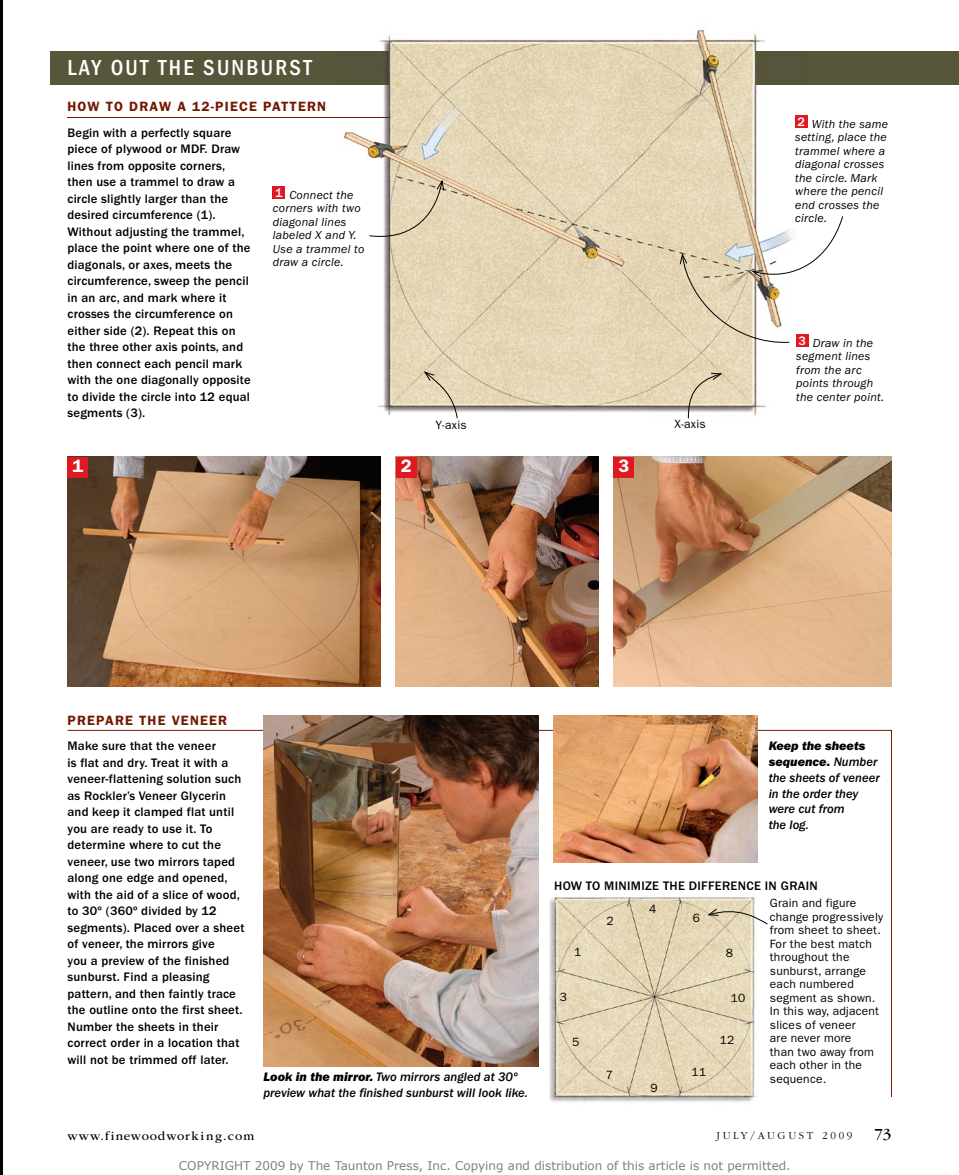
<style>
.page{position:relative;width:959px;height:1175px;background:#fff}
.page>*{position:absolute;margin:0;border:0;box-sizing:border-box;transform-origin:0 0}
.t1{font:500 condensed 22.5px "ITC Franklin Gothic Std";letter-spacing:.1em;color:#fff}
.t2{font:600 18px "ITC Franklin Gothic Std";color:#fff}
.t3{font:16.05px "ITC Garamond Std";color:#000}
.t4{font:600 13.5px "ITC Franklin Gothic Std";letter-spacing:.09em;color:#711901}
.t5{font:500 12.75px/16.5px "ITC Franklin Gothic Std";letter-spacing:.015em;color:#000}
.t6{font:12.75px/15.8px "ITC Franklin Gothic Std Med It";color:#000}
.t7{font:12.75px/15.8px "ITC Franklin Gothic Std Hvy It";color:#000}
.t8{font:12.75px "ITC Garamond Std";letter-spacing:.09em;color:#000}
.t9{font:500 12.75px "ITC Franklin Gothic Std";color:#fff}
.t10{font:italic 12px/13.5px "ITC Franklin Gothic Std";letter-spacing:.02em;color:#000}
.t11{font:12px/13.5px "ITC Franklin Gothic Std";letter-spacing:.02em;color:#000}
.t12{font:12px "Verdana";color:#808080}
.t13{font:300 11.1px "ITC Garamond Std";letter-spacing:.24em;color:#000}
.s1{font-family:"ITC Franklin Gothic Std Hvy It"}
.s2{font-family:"ITC Franklin Gothic Std Med It"}
</style>
<div class="page">
<hr style="left:0;top:0;width:2px;height:1174px;background:#000">
<div style="left:51px;top:51px;width:907px;height:33px;background:#58563a"></div>
<hr style="left:68px;top:117px;width:370px;height:1px;background:#711901">
<img style="left:338px;top:29px;width:468px;height:387px">
<img style="left:338px;top:51px;width:468px;height:33px">
<img style="left:338px;top:117px;width:100px;height:1px">
<svg style="left:67px;top:729px;width:825px;height:368px"></svg>
<img style="left:68px;top:456px;width:313px;height:230px">
<img style="left:396px;top:456px;width:202px;height:230px">
<img style="left:613px;top:456px;width:278px;height:230px">
<img style="left:553px;top:715px;width:204px;height:147px">
<img style="left:263px;top:715px;width:275px;height:351px">
<img style="left:542px;top:893px;width:215px;height:209px">
<div style="left:68px;top:456px;width:20px;height:21px;background:#df1921"></div>
<div style="left:396px;top:456px;width:20px;height:21px;background:#df1921"></div>
<div style="left:613px;top:456px;width:21px;height:21px;background:#df1921"></div>
<svg style="left:368px;top:179px;width:76px;height:61px"></svg>
<svg style="left:706px;top:906px;width:62px;height:19px"></svg>
<div style="left:273px;top:187px;width:12px;height:12px;background:#df1921"></div>
<div style="left:795px;top:116px;width:12px;height:12px;background:#df1921"></div>
<div style="left:796px;top:334px;width:12px;height:12px;background:#df1921"></div>
<svg style="left:687px;top:372px;width:36px;height:47px;background:#d5cbb7"></svg>
<svg style="left:423px;top:371px;width:35px;height:48px;background:#d6ccb7"></svg>
<svg style="left:679px;top:215px;width:164px;height:130px"></svg>
<h1 class="t1" style="left:68px;top:55px;width:246px">LAY OUT THE SUNBURST</h1>
<p class="t4" style="left:68px;top:98px;width:260px">HOW TO DRAW A 12-PIECE PATTERN</p>
<p class="t5" style="left:68px;top:124px;width:185px">Begin with a perfectly square piece of plywood or MDF. Draw lines from opposite corners, then use a trammel to draw a circle slightly larger than the desired circumference (1).<br>Without adjusting the trammel, place the point where one of the diagonals, or axes, meets the circumference, sweep the pencil in an arc, and mark where it crosses the circumference on either side (2). Repeat this on the three other axis points, and then connect each pencil mark with the one diagonally opposite to divide the circle into 12 equal segments (3).</p>
<p class="t9" style="left:275px;top:186px;width:9px">1</p>
<p class="t10" style="left:273px;top:188px;width:93px;text-indent:16px">Connect the corners with two diagonal lines labeled X and Y.<br>Use a trammel to draw a circle.</p>
<p class="t11" style="left:435px;top:418px;width:33px">Y-axis</p>
<p class="t11" style="left:674px;top:417px;width:33px">X-axis</p>
<h2 class="t2" style="left:73px;top:455px;width:12px">1</h2>
<h2 class="t2" style="left:401px;top:455px;width:12px">2</h2>
<h2 class="t2" style="left:618px;top:455px;width:12px">3</h2>
<p class="t9" style="left:797px;top:115px;width:9px">2</p>
<p class="t10" style="left:795px;top:117px;width:94px;text-indent:16px">With the same setting, place the trammel where a diagonal crosses the circle. Mark where the pencil end crosses the circle.</p>
<p class="t9" style="left:798px;top:333px;width:9px">3</p>
<p class="t10" style="left:796px;top:336px;width:89px;text-indent:16px">Draw in the segment lines from the arc points through the center point.</p>
<p class="t4" style="left:68px;top:712px;width:161px">PREPARE THE VENEER</p>
<p class="t5" style="left:68px;top:738px;width:178px">Make sure that the veneer<br>is flat and dry. Treat it with a veneer-flattening solution such as Rockler’s Veneer Glycerin and keep it clamped flat until you are ready to use it. To determine where to cut the veneer, use two mirrors taped along one edge and opened, with the aid of a slice of wood, to 30º (360º divided by 12 segments). Placed over a sheet of veneer, the mirrors give<br>you a preview of the finished sunburst. Find a pleasing pattern, and then faintly trace the outline onto the first sheet.<br>Number the sheets in their correct order in a location that will not be trimmed off later.</p>
<p class="t6" style="left:263px;top:1069px;width:266px"><span class="s1">Look in the mirror.</span> Two mirrors angled at 30º preview what the finished sunburst will look like.</p>
<p class="t7" style="left:768px;top:738px;width:110px">Keep the sheets sequence. <span class="s2">Number</span></p>
<p class="t6" style="left:768px;top:770px;width:113px">the sheets of veneer in the order they were cut from<br>the log.</p>
<p class="t5" style="left:554px;top:877px;width:265px">HOW TO MINIMIZE THE DIFFERENCE IN GRAIN</p>
<p class="t11" style="left:574px;top:945px;width:9px">1</p>
<p class="t11" style="left:559px;top:990px;width:9px">3</p>
<p class="t11" style="left:572px;top:1035px;width:9px">5</p>
<p class="t11" style="left:649px;top:902px;width:9px">4</p>
<p class="t11" style="left:606px;top:914px;width:9px">2</p>
<p class="t11" style="left:693px;top:911px;width:9px">6</p>
<p class="t11" style="left:606px;top:1068px;width:9px">7</p>
<p class="t11" style="left:650px;top:1081px;width:9px">9</p>
<p class="t11" style="left:691px;top:1065px;width:16px">11</p>
<p class="t11" style="left:725px;top:946px;width:9px">8</p>
<p class="t11" style="left:730px;top:991px;width:16px">10</p>
<p class="t11" style="left:719px;top:1033px;width:16px">12</p>
<p class="t11" style="left:770px;top:896px;width:115px">Grain and figure change progressively from sheet to sheet.<br>For the best match throughout the sunburst, arrange each numbered segment as shown.<br>In this way, adjacent slices of veneer<br>are never more<br>than two away from each other in the sequence.</p>
<p class="t8" style="left:68px;top:1128px;width:188px">www.finewoodworking.com</p>
<p class="t13" style="left:716px;top:1129px;width:137px">JULY/AUGUST 2009</p>
<p class="t3" style="left:874px;top:1125px;width:18px">73</p>
<p class="t12" style="left:179px;top:1158px;width:613px">COPYRIGHT 2009 by The Taunton Press, Inc. Copying and distribution of this article is not permitted.</p>
</div>
